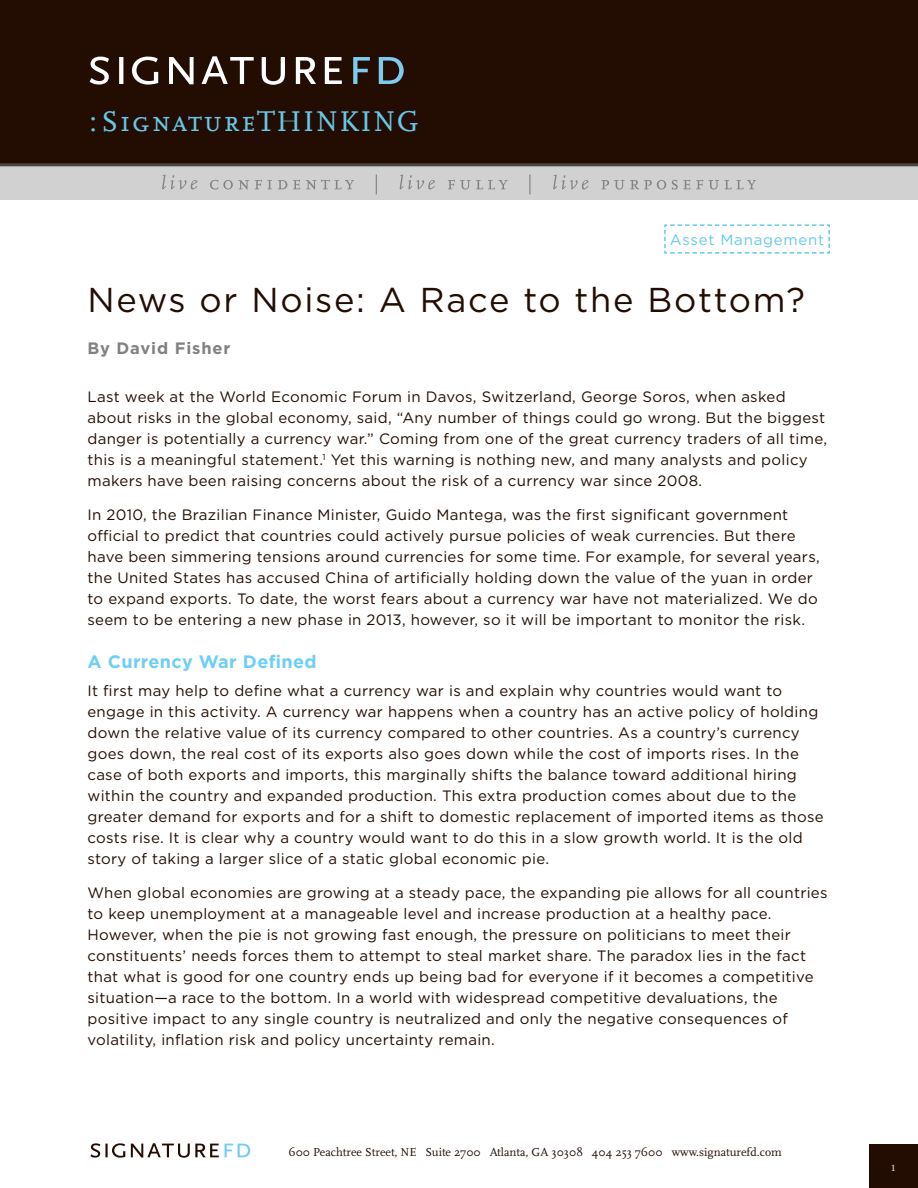
<style>
.page{position:relative;width:918px;height:1188px;background:#fff}
.page>*{position:absolute;margin:0;border:0;box-sizing:border-box;transform-origin:0 0}
.t1{font:34.5px "Gotham";letter-spacing:.05em;color:#230d02}
.t2{font:30px "Scala Caps";letter-spacing:.05em;color:#67c8ea}
.t3{font:700 18px "Gotham";letter-spacing:.02em;color:#6fcef4}
.t4{font:700 16.5px "Gotham";letter-spacing:.05em;color:#808180}
.t5{font:15px/21px "Gotham";letter-spacing:.02em;color:#230d02}
.t6{font:15px "Gotham";letter-spacing:.05em;color:#67c8ea}
.t7{font:13.5px "Scala OT";color:#d1d1d1}
.t8{font:12px "Scala OT";color:#230d02}
</style>
<div class="page">
<div style="left:0;top:166px;width:918px;height:34px;background:#d1d1d1"></div>
<div style="left:0;top:0;width:918px;height:166px;background:#230d02"></div>
<svg style="left:90px;top:56px;width:252px;height:29px"></svg>
<svg style="left:353px;top:57px;width:51px;height:27px"></svg>
<svg style="left:162px;top:174px;width:594px;height:20px"></svg>
<div style="left:869px;top:1144px;width:49px;height:44px;background:#230d02"></div>
<svg style="left:90px;top:1143px;width:129px;height:15px"></svg>
<svg style="left:225px;top:1144px;width:25px;height:13px"></svg>
<svg style="left:664px;top:224px;width:166px;height:30px"></svg>
<h2 class="t2" style="left:90px;top:105px;width:331px">:SignatureTHINKING</h2>
<p class="t6" style="left:670px;top:230px;width:156px">Asset Management</p>
<h1 class="t1" style="left:87px;top:278px;width:719px">News or Noise: A Race to the Bottom?</h1>
<p class="t4" style="left:87px;top:337px;width:144px">By David Fisher</p>
<p class="t5" style="left:87px;top:385px;width:741px">Last week at the World Economic Forum in Davos, Switzerland, George Soros, when asked about risks in the global economy, said, “Any number of things could go wrong. But the biggest danger is potentially a currency war.” Coming from one of the great currency traders of all time, this is a meaningful statement.<sup>1</sup> Yet this warning is nothing new, and many analysts and policy makers have been raising concerns about the risk of a currency war since 2008.</p>
<p class="t5" style="left:87px;top:504px;width:734px">In 2010, the Brazilian Finance Minister, Guido Mantega, was the first significant government official to predict that countries could actively pursue policies of weak currencies. But there have been simmering tensions around currencies for some time. For example, for several years, the United States has accused China of artificially holding down the value of the yuan in order to expand exports. To date, the worst fears about a currency war have not materialized. We do seem to be entering a new phase in 2013, however, so it will be important to monitor the risk.</p>
<p class="t3" style="left:87px;top:649px;width:231px">A Currency War Defined</p>
<p class="t5" style="left:87px;top:679px;width:738px">It first may help to define what a currency war is and explain why countries would want to engage in this activity. A currency war happens when a country has an active policy of holding down the relative value of its currency compared to other countries. As a country’s currency goes down, the real cost of its exports also goes down while the cost of imports rises. In the case of both exports and imports, this marginally shifts the balance toward additional hiring within the country and expanded production. This extra production comes about due to the greater demand for exports and for a shift to domestic replacement of imported items as those costs rise. It is clear why a country would want to do this in a slow growth world. It is the old story of taking a larger slice of a static global economic pie.</p>
<p class="t5" style="left:87px;top:882px;width:742px">When global economies are growing at a steady pace, the expanding pie allows for all countries to keep unemployment at a manageable level and increase production at a healthy pace.<br>However, when the pie is not growing fast enough, the pressure on politicians to meet their constituents’ needs forces them to attempt to steal market share. The paradox lies in the fact that what is good for one country ends up being bad for everyone if it becomes a competitive situation—a race to the bottom. In a world with widespread competitive devaluations, the positive impact to any single country is neutralized and only the negative consequences of volatility, inflation risk and policy uncertainty remain.</p>
<p class="t8" style="left:288px;top:1145px;width:495px">600 Peachtree Street, NE Suite 2700 Atlanta, GA 30308 404 253 7600 www.signaturefd.com</p>
<p class="t7" style="left:892px;top:1159px;width:5px">1</p>
</div>
